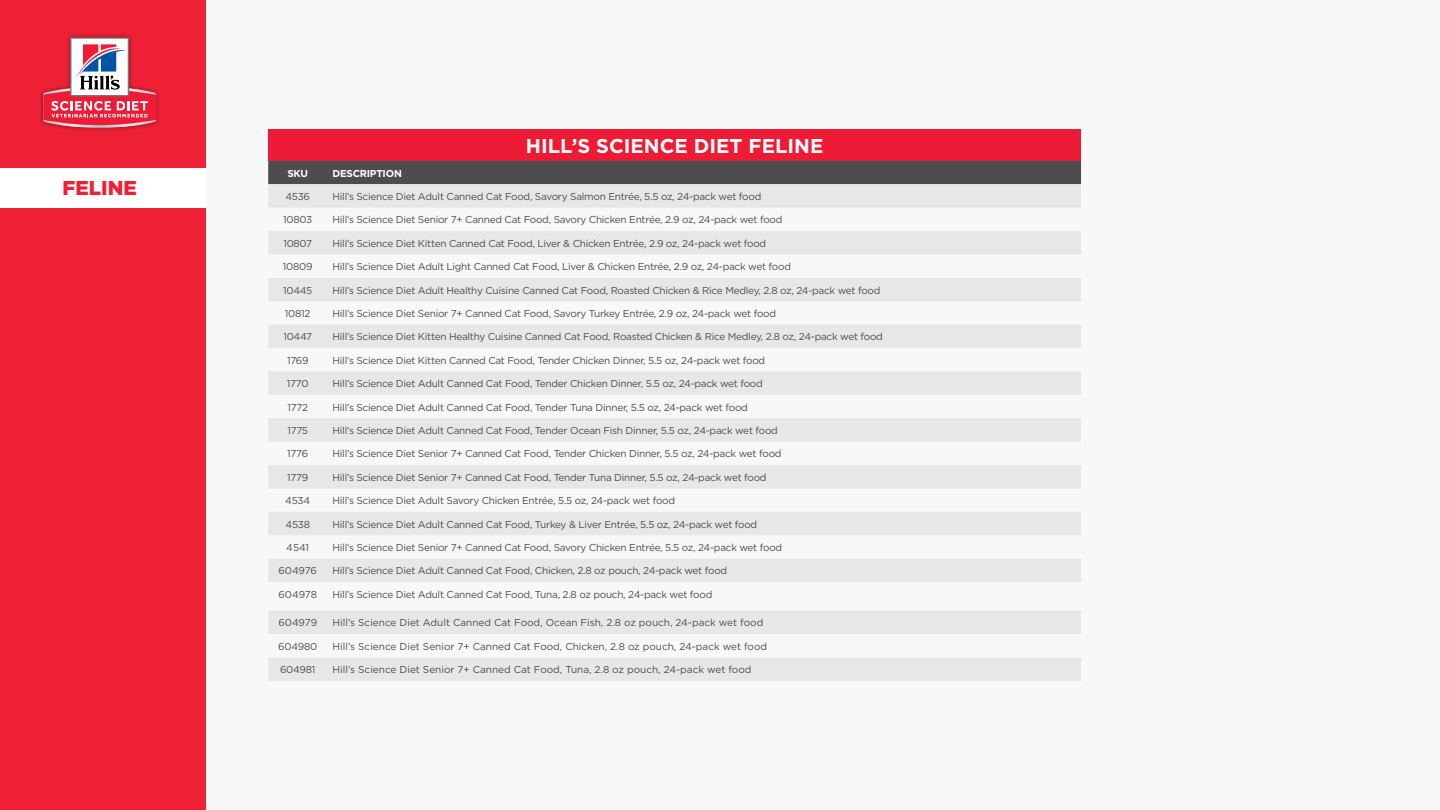
<style>
.page{position:relative;width:1440px;height:810px;background:#fff}
.page>*{position:absolute;margin:0;border:0;box-sizing:border-box;transform-origin:0 0}
.t1{font:700 20px "Gotham";color:#fff}
.t2{font:900 20px "Gotham";color:#ee2035}
.t3{font:10px "Gotham";letter-spacing:-.025em;color:#4d4d4f}
.t4{font:10px "Gotham";color:#4d4d4f}
.t5{font:700 10px "Gotham";letter-spacing:-.025em;color:#fff}
</style>
<div class="page">
<div style="left:195px;top:0;width:1245px;height:810px;background:#f8f8f9"></div>
<div style="left:0;top:0;width:205px;height:810px;background:#ee2035"></div>
<div style="left:0;top:168px;width:205px;height:40px;background:#fff"></div>
<div style="left:39px;top:33px;width:121px;height:99px;background:#000;opacity:.4"></div>
<svg style="left:43px;top:37px;width:113px;height:91px"></svg>
<div style="left:268px;top:129px;width:813px;height:32px;background:#ed1b35"></div>
<div style="left:268px;top:161px;width:813px;height:23px;background:#4d4d4f"></div>
<svg style="left:268px;top:184px;width:813px;height:398px;fill:#e6e7e8"></svg>
<svg style="left:268px;top:611px;width:813px;height:70px;fill:#e6e7e8"></svg>
<h1 class="t2" style="left:62px;top:174px;width:76px">FELINE</h1>
<h1 class="t1" style="left:526px;top:133px;width:299px">HILL’S SCIENCE DIET FELINE</h1>
<p class="t5" style="left:287px;top:166px;width:22px">SKU</p>
<p class="t5" style="left:333px;top:166px;width:71px">DESCRIPTION</p>
<p class="t3" style="left:285px;top:190px;width:26px">4536</p>
<p class="t3" style="left:333px;top:190px;width:430px">Hill’s Science Diet Adult Canned Cat Food, Savory Salmon Entrée, 5.5 oz, 24-pack wet food</p>
<p class="t3" style="left:283px;top:213px;width:31px">10803</p>
<p class="t3" style="left:333px;top:213px;width:451px">Hill’s Science Diet Senior 7+ Canned Cat Food, Savory Chicken Entrée, 2.9 oz, 24-pack wet food</p>
<p class="t3" style="left:283px;top:237px;width:30px">10807</p>
<p class="t3" style="left:333px;top:237px;width:435px">Hill’s Science Diet Kitten Canned Cat Food, Liver &amp; Chicken Entrée, 2.9 oz, 24-pack wet food</p>
<p class="t3" style="left:283px;top:260px;width:31px">10809</p>
<p class="t3" style="left:333px;top:260px;width:460px">Hill’s Science Diet Adult Light Canned Cat Food, Liver &amp; Chicken Entrée, 2.9 oz, 24-pack wet food</p>
<p class="t3" style="left:283px;top:284px;width:31px">10445</p>
<p class="t3" style="left:333px;top:284px;width:549px">Hill’s Science Diet Adult Healthy Cuisine Canned Cat Food, Roasted Chicken &amp; Rice Medley, 2.8 oz, 24-pack wet food</p>
<p class="t3" style="left:285px;top:307px;width:27px">10812</p>
<p class="t3" style="left:333px;top:307px;width:445px">Hill’s Science Diet Senior 7+ Canned Cat Food, Savory Turkey Entrée, 2.9 oz, 24-pack wet food</p>
<p class="t3" style="left:283px;top:330px;width:30px">10447</p>
<p class="t3" style="left:333px;top:330px;width:552px">Hill’s Science Diet Kitten Healthy Cuisine Canned Cat Food, Roasted Chicken &amp; Rice Medley, 2.8 oz, 24-pack wet food</p>
<p class="t3" style="left:287px;top:354px;width:23px">1769</p>
<p class="t3" style="left:333px;top:354px;width:434px">Hill’s Science Diet Kitten Canned Cat Food, Tender Chicken Dinner, 5.5 oz, 24-pack wet food</p>
<p class="t3" style="left:287px;top:377px;width:23px">1770</p>
<p class="t3" style="left:333px;top:377px;width:432px">Hill’s Science Diet Adult Canned Cat Food, Tender Chicken Dinner, 5.5 oz, 24-pack wet food</p>
<p class="t3" style="left:287px;top:401px;width:22px">1772</p>
<p class="t3" style="left:333px;top:401px;width:417px">Hill’s Science Diet Adult Canned Cat Food, Tender Tuna Dinner, 5.5 oz, 24-pack wet food</p>
<p class="t3" style="left:287px;top:424px;width:22px">1775</p>
<p class="t3" style="left:333px;top:424px;width:447px">Hill’s Science Diet Adult Canned Cat Food, Tender Ocean Fish Dinner, 5.5 oz, 24-pack wet food</p>
<p class="t3" style="left:287px;top:447px;width:23px">1776</p>
<p class="t3" style="left:333px;top:447px;width:450px">Hill’s Science Diet Senior 7+ Canned Cat Food, Tender Chicken Dinner, 5.5 oz, 24-pack wet food</p>
<p class="t3" style="left:287px;top:471px;width:23px">1779</p>
<p class="t3" style="left:333px;top:471px;width:435px">Hill’s Science Diet Senior 7+ Canned Cat Food, Tender Tuna Dinner, 5.5 oz, 24-pack wet food</p>
<p class="t3" style="left:285px;top:494px;width:26px">4534</p>
<p class="t3" style="left:333px;top:494px;width:344px">Hill’s Science Diet Adult Savory Chicken Entrée, 5.5 oz, 24-pack wet food</p>
<p class="t3" style="left:286px;top:518px;width:26px">4538</p>
<p class="t3" style="left:333px;top:518px;width:426px">Hill’s Science Diet Adult Canned Cat Food, Turkey &amp; Liver Entrée, 5.5 oz, 24-pack wet food</p>
<p class="t3" style="left:286px;top:541px;width:24px">4541</p>
<p class="t3" style="left:333px;top:541px;width:451px">Hill’s Science Diet Senior 7+ Canned Cat Food, Savory Chicken Entrée, 5.5 oz, 24-pack wet food</p>
<p class="t3" style="left:278px;top:564px;width:40px">604976</p>
<p class="t3" style="left:333px;top:564px;width:396px">Hill’s Science Diet Adult Canned Cat Food, Chicken, 2.8 oz pouch, 24-pack wet food</p>
<p class="t3" style="left:278px;top:588px;width:40px">604978</p>
<p class="t3" style="left:333px;top:588px;width:381px">Hill’s Science Diet Adult Canned Cat Food, Tuna, 2.8 oz pouch, 24-pack wet food</p>
<p class="t3" style="left:278px;top:616px;width:40px">604979</p>
<p class="t4" style="left:333px;top:616px;width:432px">Hill’s Science Diet Adult Canned Cat Food, Ocean Fish, 2.8 oz pouch, 24-pack wet food</p>
<p class="t3" style="left:278px;top:640px;width:40px">604980</p>
<p class="t4" style="left:333px;top:640px;width:436px">Hill’s Science Diet Senior 7+ Canned Cat Food, Chicken, 2.8 oz pouch, 24-pack wet food</p>
<p class="t3" style="left:280px;top:663px;width:37px">604981</p>
<p class="t4" style="left:333px;top:663px;width:420px">Hill’s Science Diet Senior 7+ Canned Cat Food, Tuna, 2.8 oz pouch, 24-pack wet food</p>
</div>
